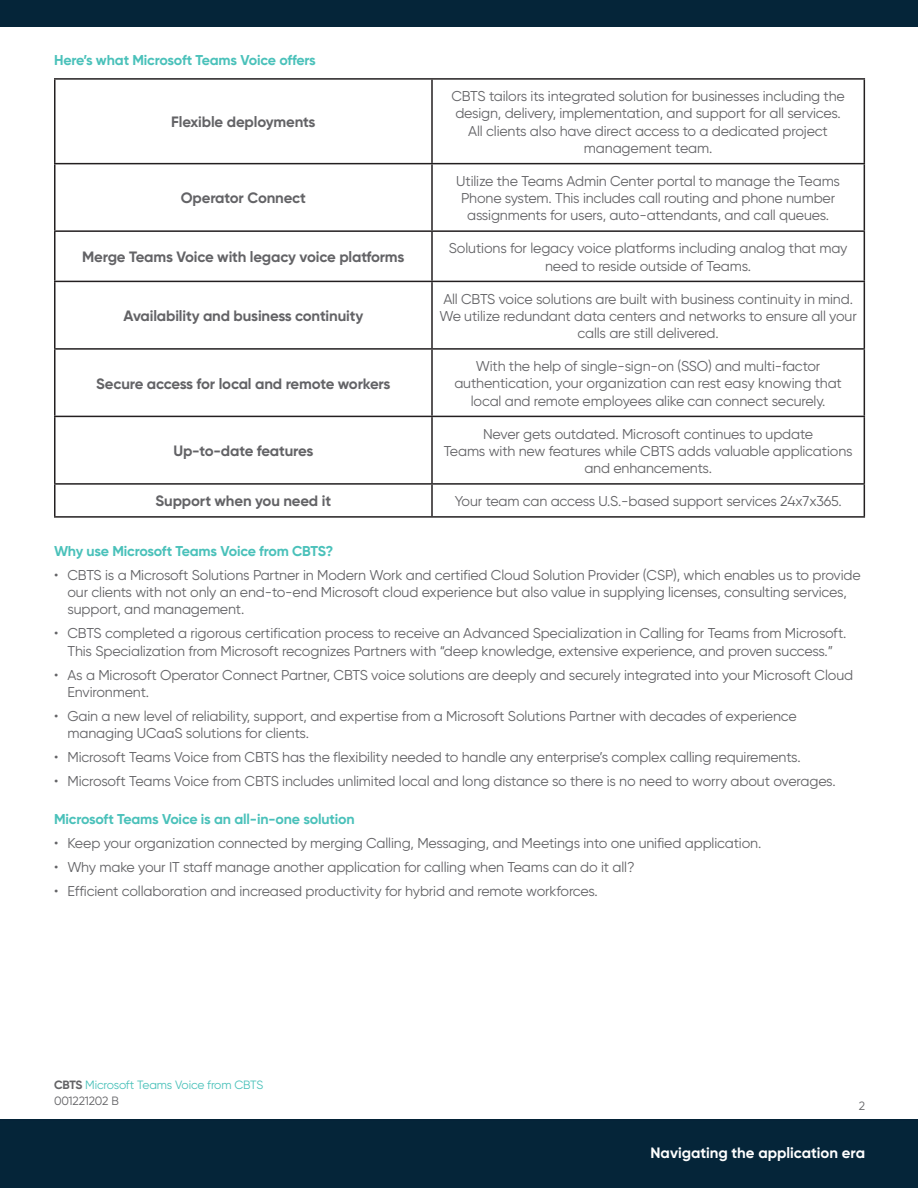
<style>
.page{position:relative;width:918px;height:1188px;background:#fff}
.page>*{position:absolute;margin:0;border:0;box-sizing:border-box;transform-origin:0 0}
.body_copy{font:700 15px "Gilroy";letter-spacing:-.01em;color:#636366}
.t1{font:700 15px "Gilroy";color:#fff}
.body_copy-2{font:14.25px/17.2px "Gilroy";letter-spacing:-.01em;color:#636366;text-align:center}
.subhead_teal{font:700 14.25px "Gilroy";letter-spacing:-.01em;color:#4ac1ba}
.t2{font:12px "Gilroy";letter-spacing:-.01em;color:#4ac1ba}
.t3{font:12px "Gilroy";letter-spacing:-.015em;color:#636366}
.s1{font-weight:700;color:#636366}
</style>
<div class="page">
<div style="left:0;top:0;width:918px;height:27px;background:#052539"></div>
<div style="left:0;top:1119px;width:918px;height:69px;background:#052539"></div>
<hr style="left:54px;top:78px;width:378px;height:2px;background:#231f20">
<hr style="left:54px;top:80px;width:2px;height:83px;background:#231f20">
<hr style="left:432px;top:78px;width:433px;height:2px;background:#231f20">
<hr style="left:431px;top:80px;width:2px;height:83px;background:#231f20">
<hr style="left:864px;top:80px;width:1px;height:83px;background:#231f20">
<hr style="left:54px;top:163px;width:378px;height:1px;background:#231f20">
<hr style="left:54px;top:164px;width:2px;height:66px;background:#231f20">
<hr style="left:432px;top:163px;width:433px;height:1px;background:#231f20">
<hr style="left:431px;top:164px;width:2px;height:66px;background:#231f20">
<hr style="left:864px;top:164px;width:1px;height:66px;background:#231f20">
<hr style="left:54px;top:230px;width:378px;height:2px;background:#231f20">
<hr style="left:54px;top:232px;width:2px;height:49px;background:#231f20">
<hr style="left:432px;top:230px;width:433px;height:2px;background:#231f20">
<hr style="left:431px;top:232px;width:2px;height:49px;background:#231f20">
<hr style="left:864px;top:232px;width:1px;height:49px;background:#231f20">
<hr style="left:54px;top:281px;width:378px;height:1px;background:#231f20">
<hr style="left:54px;top:282px;width:2px;height:66px;background:#231f20">
<hr style="left:432px;top:281px;width:433px;height:1px;background:#231f20">
<hr style="left:431px;top:282px;width:2px;height:66px;background:#231f20">
<hr style="left:864px;top:282px;width:1px;height:66px;background:#231f20">
<hr style="left:54px;top:348px;width:378px;height:2px;background:#231f20">
<hr style="left:54px;top:350px;width:2px;height:66px;background:#231f20">
<hr style="left:432px;top:348px;width:433px;height:2px;background:#231f20">
<hr style="left:431px;top:350px;width:2px;height:66px;background:#231f20">
<hr style="left:864px;top:350px;width:1px;height:66px;background:#231f20">
<hr style="left:54px;top:416px;width:378px;height:1px;background:#231f20">
<hr style="left:54px;top:417px;width:2px;height:66px;background:#231f20">
<hr style="left:432px;top:416px;width:433px;height:1px;background:#231f20">
<hr style="left:431px;top:417px;width:2px;height:66px;background:#231f20">
<hr style="left:864px;top:417px;width:1px;height:66px;background:#231f20">
<hr style="left:54px;top:483px;width:378px;height:2px;background:#231f20">
<hr style="left:54px;top:485px;width:2px;height:31px;background:#231f20">
<hr style="left:432px;top:483px;width:433px;height:2px;background:#231f20">
<hr style="left:431px;top:485px;width:2px;height:31px;background:#231f20">
<hr style="left:864px;top:485px;width:1px;height:31px;background:#231f20">
<hr style="left:54px;top:516px;width:378px;height:2px;background:#231f20">
<hr style="left:432px;top:516px;width:433px;height:2px;background:#231f20">
<p class="subhead_teal" style="left:54px;top:52px;width:263px">Here’s what Microsoft Teams Voice offers</p>
<p class="body_copy" style="left:171px;top:113px;width:146px">Flexible deployments</p>
<p class="body_copy" style="left:181px;top:189px;width:127px">Operator Connect</p>
<p class="body_copy-2" style="left:451px;top:87px;width:395px">CBTS tailors its integrated solution for businesses including the design, delivery, implementation, and support for all services.<br>All clients also have direct access to a dedicated project management team.</p>
<p class="body_copy-2" style="left:456px;top:172px;width:385px">Utilize the Teams Admin Center portal to manage the Teams<br>Phone system. This includes call routing and phone number assignments for users, auto-attendants, and call queues.</p>
<p class="body_copy" style="left:82px;top:248px;width:324px">Merge Teams Voice with legacy voice platforms</p>
<p class="body_copy-2" style="left:449px;top:240px;width:400px">Solutions for legacy voice platforms including analog that may need to reside outside of Teams.</p>
<p class="body_copy" style="left:123px;top:307px;width:241px">Availability and business continuity</p>
<p class="body_copy-2" style="left:439px;top:290px;width:419px">All CBTS voice solutions are built with business continuity in mind.<br>We utilize redundant data centers and networks to ensure all your calls are still delivered.</p>
<p class="body_copy" style="left:96px;top:374px;width:296px">Secure access for local and remote workers</p>
<p class="body_copy" style="left:173px;top:442px;width:142px">Up-to-date features</p>
<p class="body_copy-2" style="left:454px;top:357px;width:389px">With the help of single-sign-on (SSO) and multi-factor authentication, your organization can rest easy knowing that local and remote employees alike can connect securely.</p>
<p class="body_copy-2" style="left:444px;top:425px;width:410px">Never gets outdated. Microsoft continues to update<br>Teams with new features while CBTS adds valuable applications and enhancements.</p>
<p class="body_copy" style="left:156px;top:492px;width:177px">Support when you need it</p>
<p class="body_copy-2" style="left:455px;top:492px;width:388px">Your team can access U.S.-based support services 24x7x365.</p>
<p class="subhead_teal" style="left:54px;top:542px;width:281px">Why use Microsoft Teams Voice from CBTS?</p>
<p class="body_copy-2" style="left:68px;top:566px;width:795px;text-align:left;text-indent:-14px">• CBTS is a Microsoft Solutions Partner in Modern Work and certified Cloud Solution Provider (CSP), which enables us to provide our clients with not only an end-to-end Microsoft cloud experience but also value in supplying licenses, consulting services, support, and management.</p>
<p class="body_copy-2" style="left:54px;top:625px;width:794px">• CBTS completed a rigorous certification process to receive an Advanced Specialization in Calling for Teams from Microsoft.<br>This Specialization from Microsoft recognizes Partners with “deep knowledge, extensive experience, and proven success.”</p>
<p class="body_copy-2" style="left:68px;top:666px;width:787px;text-align:left;text-indent:-14px">• As a Microsoft Operator Connect Partner, CBTS voice solutions are deeply and securely integrated into your Microsoft Cloud<br>Environment.</p>
<p class="body_copy-2" style="left:68px;top:707px;width:731px;text-align:left;text-indent:-14px">• Gain a new level of reliability, support, and expertise from a Microsoft Solutions Partner with decades of experience managing UCaaS solutions for clients.</p>
<p class="body_copy-2" style="left:54px;top:748px;width:748px">• Microsoft Teams Voice from CBTS has the flexibility needed to handle any enterprise’s complex calling requirements.</p>
<p class="body_copy-2" style="left:54px;top:772px;width:783px">• Microsoft Teams Voice from CBTS includes unlimited local and long distance so there is no need to worry about overages.</p>
<p class="subhead_teal" style="left:54px;top:810px;width:302px">Microsoft Teams Voice is an all-in-one solution</p>
<p class="body_copy-2" style="left:54px;top:834px;width:709px">• Keep your organization connected by merging Calling, Messaging, and Meetings into one unified application.</p>
<p class="body_copy-2" style="left:54px;top:858px;width:582px">• Why make your IT staff manage another application for calling when Teams can do it all?</p>
<p class="body_copy-2" style="left:54px;top:882px;width:545px">• Efficient collaboration and increased productivity for hybrid and remote workforces.</p>
<p class="t2" style="left:54px;top:1078px;width:211px"><span class="s1">CBTS</span> Microsoft Teams Voice from CBTS</p>
<p class="t3" style="left:54px;top:1093px;width:66px">001221202 B</p>
<p class="t3" style="left:859px;top:1098px;width:8px">2</p>
<p class="t1" style="left:651px;top:1143px;width:216px">Navigating the application era</p>
</div>
